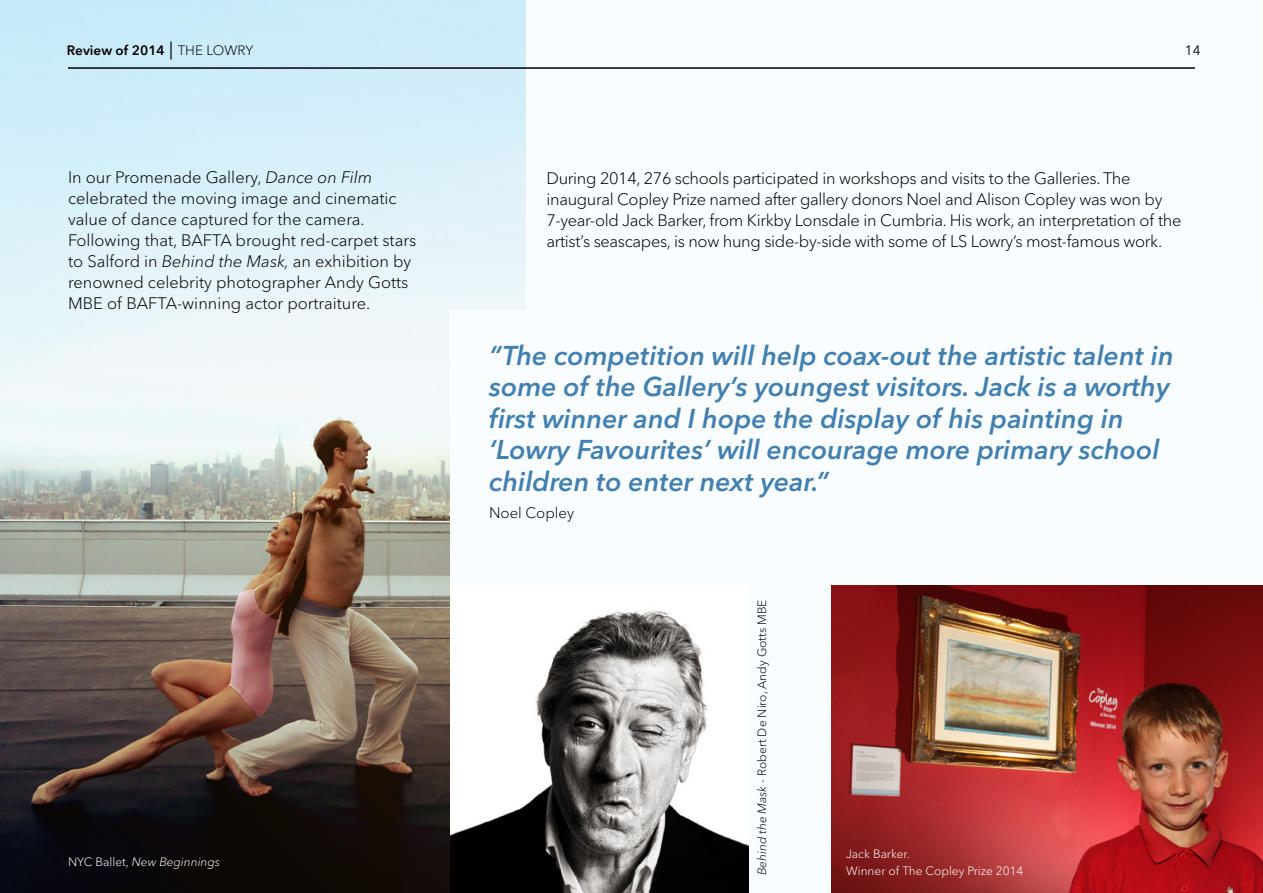
<style>
.page{position:relative;width:1263px;height:893px;background:#fff}
.page>*{position:absolute;margin:0;border:0;box-sizing:border-box;transform-origin:0 0}
.t1{font:italic 600 27px/31.5px "Avenir Next LT Pro";color:#4280af}
.t2{font:300 16.5px/21px "Avenir Next LT Pro";letter-spacing:-.02em;color:#000}
.t3{font:300 16.5px/21px "Avenir Next LT Pro";color:#000}
.t4{font:300 15px "Avenir Next LT Pro";color:#000}
.t5{font:600 13.5px "Avenir Next LT Pro";color:#000}
.t6{font:13.5px "Avenir Next LT Pro";color:#000}
.t7{font:300 12px "Avenir Next LT Pro";color:#000}
.t8{font:300 12px/16.5px "Avenir Next LT Pro";color:#fff}
.t9{font:italic 300 12px "Avenir Next LT Pro";color:#fff}
.s1{font-family:"Minion Pro";font-weight:400;font-size:18px}
.s2{font-weight:300}
.s3{font-style:italic}
.s4{font-style:normal}
</style>
<div class="page">
<hr style="left:1261px;top:0;width:2px;height:893px;background:#fffdf4">
<div style="left:515px;top:0;width:747px;height:893px;background:#f9fdff"></div>
<img style="left:0;top:0;width:525px;height:893px">
<img style="left:831px;top:584px;width:432px;height:309px">
<img style="left:451px;top:584px;width:297px;height:309px">
<div style="left:451px;top:310px;width:812px;height:274px;background:#f9fdff"></div>
<hr style="left:68px;top:67px;width:1127px;height:2px;background:#000">
<p class="t5" style="left:67px;top:42px;width:188px">Review of 2014 <span class="s1">|</span> <span class="s2">THE LOWRY</span></p>
<p class="t6" style="left:1185px;top:42px;width:17px">14</p>
<p class="t3" style="left:68px;top:166px;width:350px">In our Promenade Gallery, <span class="s3">Dance on Film </span>celebrated the moving image and cinematic value of dance captured for the camera.<br>Following that, BAFTA brought red-carpet stars to Salford in <span class="s3">Behind the Mask,</span> an exhibition by renowned celebrity photographer Andy Gotts MBE of BAFTA-winning actor portraiture.</p>
<p class="t2" style="left:546px;top:168px;width:636px">During 2014, 276 schools participated in workshops and visits to the Galleries. The inaugural Copley Prize named after gallery donors Noel and Alison Copley was won by 7-year-old Jack Barker, from Kirkby Lonsdale in Cumbria. His work, an interpretation of the artist’s seascapes, is now hung side-by-side with some of LS Lowry’s most-famous work.</p>
<p class="t1" style="left:489px;top:339px;width:686px">“The competition will help coax-out the artistic talent in some of the Gallery’s youngest visitors. Jack is a worthy first winner and I hope the display of his painting in ‘Lowry Favourites’ will encourage more primary school children to enter next year.”</p>
<p class="t4" style="left:489px;top:503px;width:87px">Noel Copley</p>
<p class="t9" style="left:68px;top:854px;width:154px"><span class="s4">NYC Ballet,</span> New Beginnings</p>
<p class="t7" style="left:755px;top:875px;width:277px;rotate:-90deg"><span class="s3">Behind the Mask</span> - Robert De Niro, Andy Gotts MBE</p>
<p class="t8" style="left:846px;top:846px;width:179px">Jack Barker.<br>Winner of The Copley Prize 2014</p>
</div>
